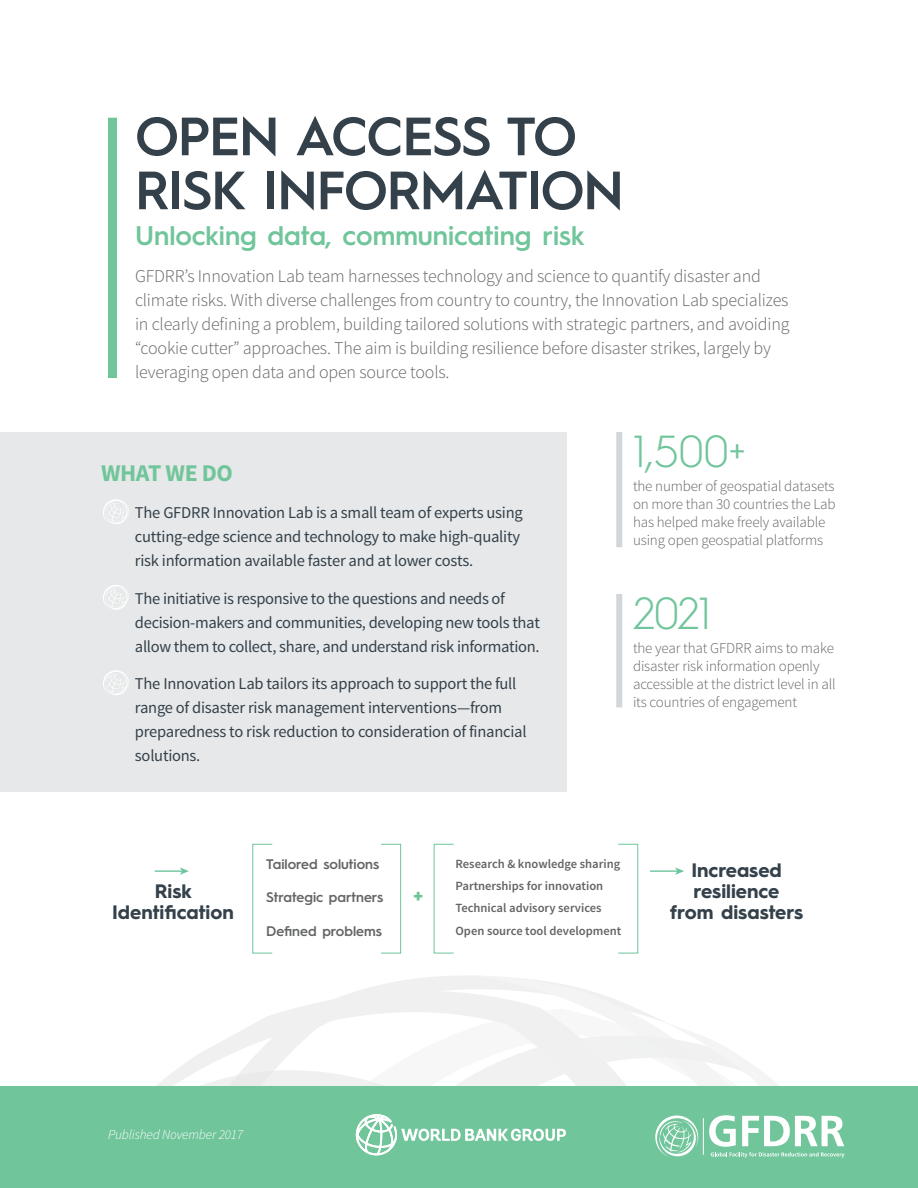
<style>
.page{position:relative;width:918px;height:1188px;background:#fff}
.page>*{position:absolute;margin:0;border:0;box-sizing:border-box;transform-origin:0 0}
.t1{font:600 54px/54px "Hurme Geometric Sans 1";letter-spacing:-.025em;color:#34414b}
.t2{font:300 45px "Hurme Geometric Sans 1";letter-spacing:-.03em;color:#71c59b}
.t3{font:600 27px "Hurme Geometric Sans 1";color:#71c59b}
.t4{font:700 24px "Source Sans Pro";letter-spacing:-.02em;color:#71c59b}
.t5{font:700 19.5px/20.9px "Hurme Geometric Sans 1";color:#34414b;text-align:center}
.t6{font:700 19.5px "Hurme Geometric Sans 1";color:#6fc59b}
.t7{font:300 18px/24px "Source Sans Pro";letter-spacing:-.01em;color:#636466}
.t8{font:16.5px/24px "Source Sans Pro";letter-spacing:-.015em;color:#34414b}
.t9{font:300 15px/18px "Source Sans Pro";letter-spacing:-.01em;color:#636466}
.t10{font:600 13.95px "Hurme Geometric Sans 1";color:#636466}
.t11{font:italic 300 13.5px "Source Sans Pro";letter-spacing:-.01em;color:#fff}
.t12{font:600 12.6px/22.4px "Source Sans Pro";color:#636466}
</style>
<div class="page">
<svg style="left:261px;top:976px;width:399px;height:44px;fill:#f4f4f4"></svg>
<div style="left:0;top:432px;width:567px;height:360px;background:#e7e8e9"></div>
<svg style="left:103px;top:499px;width:26px;height:25px"></svg>
<svg style="left:103px;top:585px;width:26px;height:25px"></svg>
<svg style="left:103px;top:670px;width:26px;height:25px"></svg>
<div style="left:108px;top:118px;width:9px;height:260px;background:#71c59b"></div>
<div style="left:0;top:1086px;width:918px;height:102px;background:#71c59b"></div>
<svg style="left:156px;top:1020px;width:689px;height:138px"></svg>
<div style="left:252px;top:844px;width:21px;height:109px;border:1px solid #6fc59b"></div>
<div style="left:381px;top:844px;width:20px;height:109px;border:1px solid #6fc59b"></div>
<div style="left:434px;top:844px;width:20px;height:109px;border:1px solid #6fc59b"></div>
<div style="left:618px;top:844px;width:20px;height:109px;border:1px solid #6fc59b"></div>
<hr style="left:155px;top:870px;width:28px;height:2px;background:#6fc59b">
<svg style="left:180px;top:867px;width:9px;height:8px"></svg>
<hr style="left:650px;top:870px;width:28px;height:2px;background:#6fc59b">
<svg style="left:675px;top:867px;width:9px;height:8px"></svg>
<div style="left:616px;top:432px;width:6px;height:115px;background:#d3d6d9"></div>
<div style="left:616px;top:594px;width:6px;height:113px;background:#d3d6d9"></div>
<h1 class="t1" style="left:135px;top:106px;width:490px">OPEN ACCESS TO<br>RISK INFORMATION</h1>
<h3 class="t3" style="left:135px;top:217px;width:451px">Unlocking data, communicating risk</h3>
<p class="t7" style="left:135px;top:264px;width:656px">GFDRR’s Innovation Lab team harnesses technology and science to quantify disaster and climate risks. With diverse challenges from country to country, the Innovation Lab specializes in clearly defining a problem, building tailored solutions with strategic partners, and avoiding “cookie cutter” approaches. The aim is building resilience before disaster strikes, largely by leveraging open data and open source tools.</p>
<h3 class="t4" style="left:101px;top:457px;width:133px">WHAT WE DO</h3>
<p class="t8" style="left:135px;top:501px;width:389px">The GFDRR Innovation Lab is a small team of experts using cutting-edge science and technology to make high-quality risk information available faster and at lower costs.</p>
<p class="t8" style="left:135px;top:587px;width:406px">The initiative is responsive to the questions and needs of decision-makers and communities, developing new tools that allow them to collect, share, and understand risk information.</p>
<p class="t8" style="left:135px;top:672px;width:393px">The Innovation Lab tailors its approach to support the full range of disaster risk management interventions—from preparedness to risk reduction to consideration of financial solutions.</p>
<h2 class="t2" style="left:633px;top:420px;width:115px">1,500+</h2>
<p class="t9" style="left:633px;top:477px;width:204px">the number of geospatial datasets on more than 30 countries the Lab has helped make freely available using open geospatial platforms</p>
<h2 class="t2" style="left:633px;top:582px;width:80px">2021</h2>
<p class="t9" style="left:633px;top:639px;width:204px">the year that GFDRR aims to make disaster risk information openly accessible at the district level in all its countries of engagement</p>
<p class="t5" style="left:112px;top:879px;width:123px">Risk<br>Identification</p>
<p class="t10" style="left:266px;top:854px;width:115px">Tailored solutions</p>
<p class="t10" style="left:266px;top:888px;width:119px">Strategic partners</p>
<p class="t10" style="left:266px;top:921px;width:117px">Defined problems</p>
<p class="t6" style="left:413px;top:882px;width:12px">+</p>
<p class="t12" style="left:455px;top:853px;width:167px">Research &amp; knowledge sharing<br>Partnerships for innovation<br>Technical advisory services<br>Open source tool development</p>
<p class="t5" style="left:670px;top:859px;width:135px">Increased resilience from disasters</p>
<p class="t11" style="left:108px;top:1126px;width:137px">Published November 2017</p>
</div>
